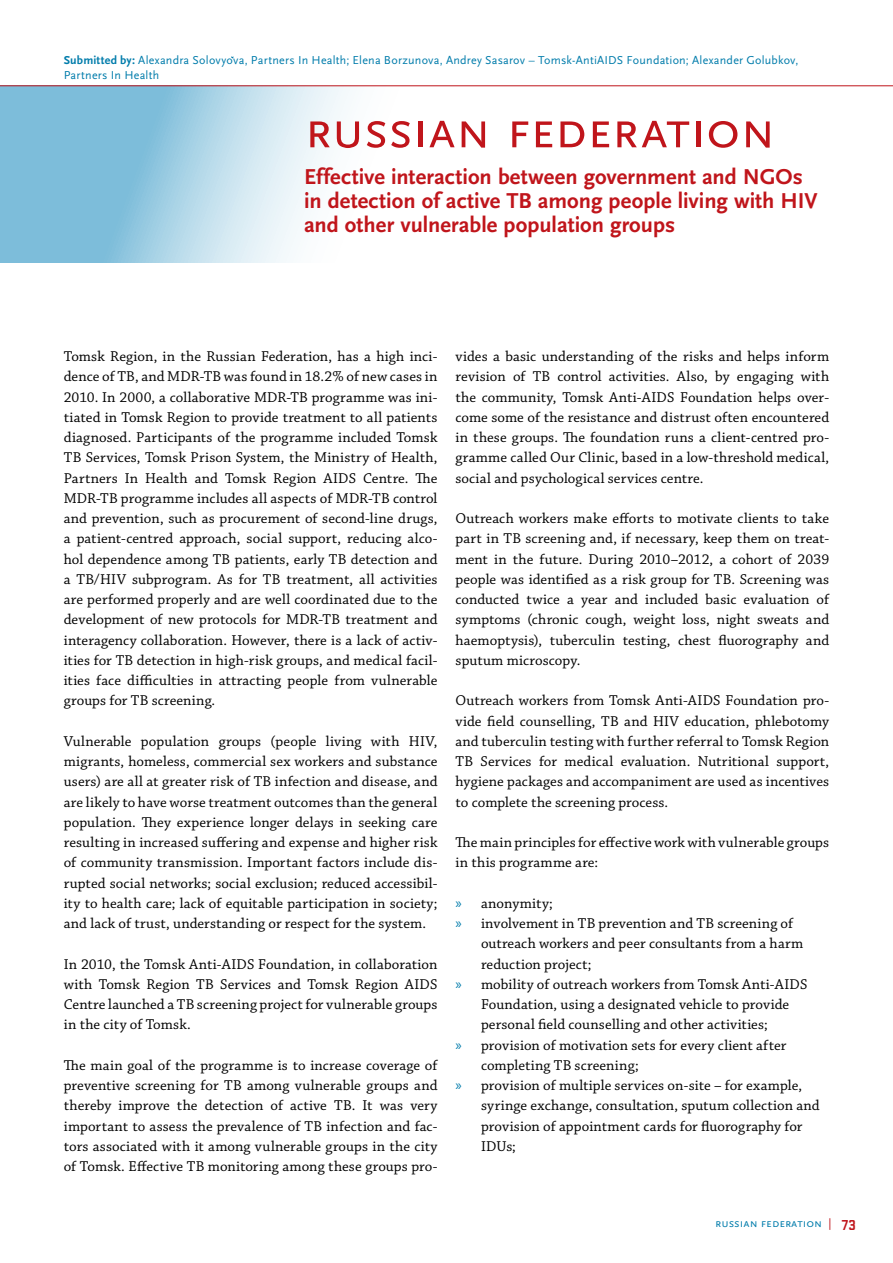
<style>
.page{position:relative;width:893px;height:1263px;background:#fff}
.page>*{position:absolute;margin:0;border:0;box-sizing:border-box;transform-origin:0 0}
.t1{font:54px "Scala Sans Caps";letter-spacing:-.015em;color:#c0151b}
.t2{font:700 22.5px/24px "Scala Sans";color:#c0151b}
.t3{font:15px/20.2px "Chaparral Pro";letter-spacing:.005em;color:#000;text-align:justify}
.t4{font:12px/15px "Scala Sans";letter-spacing:.02em;color:#007cab}
.t5{font:12px "Scala Sans Caps";color:#007cab}
.s1{font-weight:700}
.s2{font-family:"Myriad Pro";color:#007cab}
.s3{color:#c0151b}
.s4{font-family:"Stratum No 1";font-weight:700;font-size:15px;color:#c0151b}
</style>
<div class="page">
<svg style="left:0;top:86px;width:829px;height:176px"></svg>
<hr style="left:0;top:85px;width:893px;height:1px;background:#c0151b">
<p class="t4" style="left:64px;top:52px;width:736px"><span class="s1">Submitted by:</span> Alexandra Solovyova, Partners In Health; Elena Borzunova, Andrey Sasarov – Tomsk-AntiAIDS Foundation; Alexander Golubkov,<br>Partners In Health</p>
<h1 class="t1" style="left:304px;top:100px;width:473px">russian federation</h1>
<h2 class="t2" style="left:304px;top:165px;width:515px">Effective interaction between government and NGOs in detection of active TB among people living with HIV and other vulnerable population groups</h2>
<p class="t3" style="left:64px;top:347px;width:375px">Tomsk Region, in the Russian Federation, has a high inci&shy;dence of TB, and MDR-TB was found in 18.2% of new cases in 2010. In 2000, a collaborative MDR-TB programme was ini&shy;tiated in Tomsk Region to provide treatment to all patients diagnosed. Participants of the programme included Tomsk TB Services, Tomsk Prison System, the Ministry of Health, Partners In Health and Tomsk Region AIDS Centre. The MDR-TB programme includes all aspects of MDR-TB control and prevention, such as procurement of second-line drugs, a patient-centred approach, social support, reducing alco&shy;hol dependence among TB patients, early TB detection and a TB/HIV subprogram. As for TB treatment, all activities are performed properly and are well coordinated due to the development of new protocols for MDR-TB treatment and interagency collaboration. However, there is a lack of activ&shy;ities for TB detection in high-risk groups, and medical facil&shy;ities face difficulties in attracting people from vulnerable groups for TB screening.</p>
<p class="t3" style="left:64px;top:732px;width:375px">Vulnerable population groups (people living with HIV, migrants, homeless, commercial sex workers and substance users) are all at greater risk of TB infection and disease, and are likely to have worse treatment outcomes than the general population. They experience longer delays in seeking care resulting in increased suffering and expense and higher risk of community transmission. Important factors include dis&shy;rupted social networks; social exclusion; reduced accessibil&shy;ity to health care; lack of equitable participation in society; and lack of trust, understanding or respect for the system.</p>
<p class="t3" style="left:64px;top:954px;width:375px">In 2010, the Tomsk Anti-AIDS Foundation, in collaboration with Tomsk Region TB Services and Tomsk Region AIDS Centre launched a TB screening project for vulnerable groups in the city of Tomsk.</p>
<p class="t3" style="left:64px;top:1056px;width:375px">The main goal of the programme is to increase coverage of preventive screening for TB among vulnerable groups and thereby improve the detection of active TB. It was very important to assess the prevalence of TB infection and fac&shy;tors associated with it among vulnerable groups in the city of Tomsk. Effective TB monitoring among these groups pro-</p>
<p class="t3" style="left:455px;top:347px;width:375px">vides a basic understanding of the risks and helps inform revision of TB control activities. Also, by engaging with the community, Tomsk Anti-AIDS Foundation helps over&shy;come some of the resistance and distrust often encountered in these groups. The foundation runs a client-centred pro&shy;gramme called Our Clinic, based in a low-threshold medical, social and psychological services centre.</p>
<p class="t3" style="left:455px;top:509px;width:375px">Outreach workers make efforts to motivate clients to take part in TB screening and, if necessary, keep them on treat&shy;ment in the future. During 2010–2012, a cohort of 2039 people was identified as a risk group for TB. Screening was conducted twice a year and included basic evaluation of symptoms (chronic cough, weight loss, night sweats and haemoptysis), tuberculin testing, chest fluorography and sputum microscopy.</p>
<p class="t3" style="left:455px;top:691px;width:375px">Outreach workers from Tomsk Anti-AIDS Foundation pro&shy;vide field counselling, TB and HIV education, phlebotomy and tuberculin testing with further referral to Tomsk Region TB Services for medical evaluation. Nutritional support, hygiene packages and accompaniment are used as incentives to complete the screening process.</p>
<p class="t3" style="left:455px;top:833px;width:375px">The main principles for effective work with vulnerable groups in this programme are:</p>
<p class="t3" style="left:455px;top:894px;width:99px"><span class="s2">»</span> anonymity;</p>
<p class="t3" style="left:455px;top:914px;width:339px"><span class="s2">»</span> involvement in TB prevention and TB screening of</p>
<p class="t3" style="left:481px;top:934px;width:324px">outreach workers and peer consultants from a harm</p>
<p class="t3" style="left:481px;top:954px;width:112px">reduction project;</p>
<p class="t3" style="left:455px;top:975px;width:353px"><span class="s2">»</span> mobility of outreach workers from Tomsk Anti-AIDS</p>
<p class="t3" style="left:481px;top:995px;width:310px">Foundation, using a designated vehicle to provide</p>
<p class="t3" style="left:481px;top:1015px;width:288px">personal field counselling and other activities;</p>
<p class="t3" style="left:455px;top:1035px;width:333px"><span class="s2">»</span> provision of motivation sets for every client after</p>
<p class="t3" style="left:481px;top:1056px;width:159px">completing TB screening;</p>
<p class="t3" style="left:455px;top:1076px;width:348px"><span class="s2">»</span> provision of multiple services on-site – for example,</p>
<p class="t3" style="left:481px;top:1096px;width:340px">syringe exchange, consultation, sputum collection and</p>
<p class="t3" style="left:481px;top:1116px;width:323px">provision of appointment cards for fluorography for</p>
<p class="t3" style="left:481px;top:1137px;width:36px">IDUs;</p>
<p class="t5" style="left:715px;top:1217px;width:142px">russian federation <span class="s3">|</span> <span class="s4">73</span></p>
</div>
